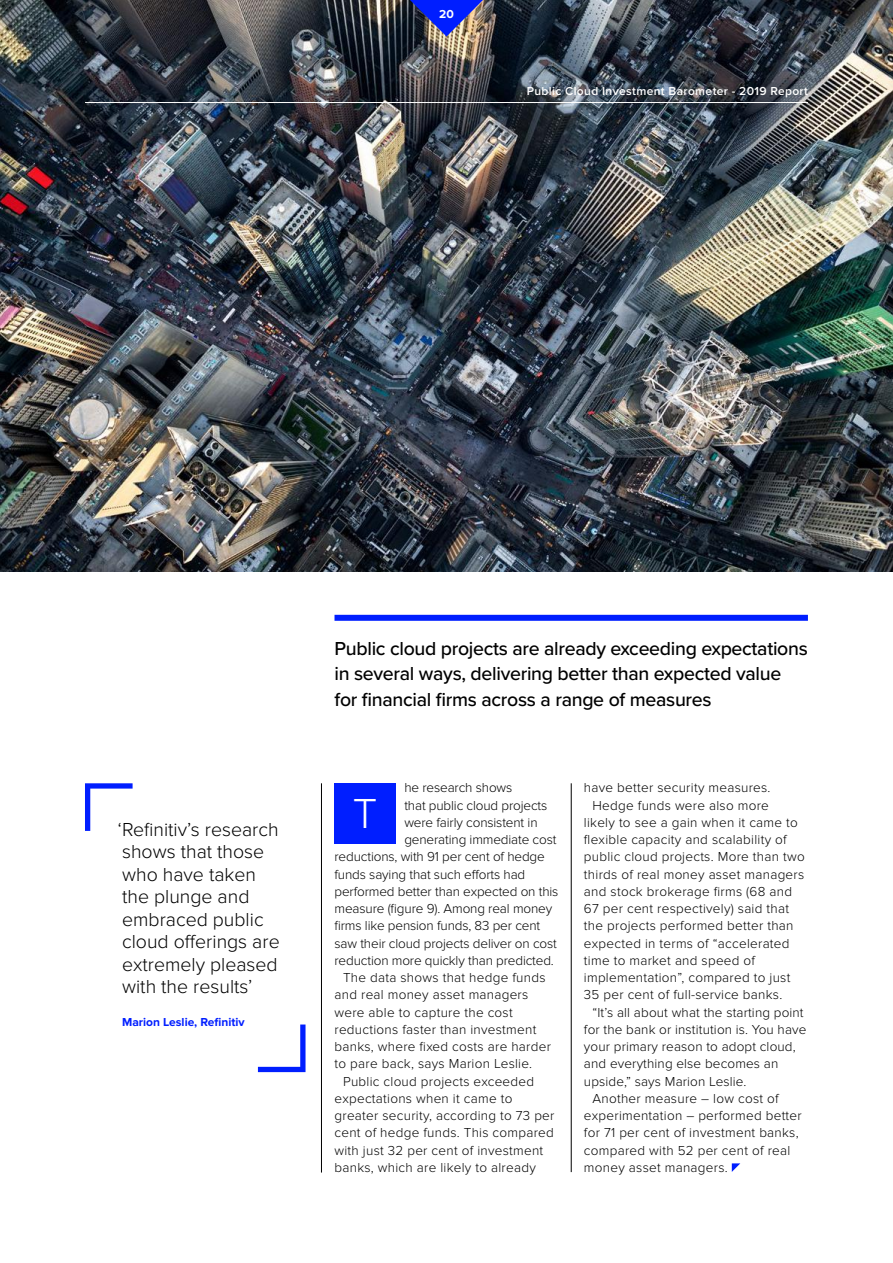
<style>
.page{position:relative;width:893px;height:1263px;background:#fff}
.page>*{position:absolute;margin:0;border:0;box-sizing:border-box;transform-origin:0 0}
.t1{font:300 43.5px "Proxima Nova";color:#fff}
.t2{font:500 19.5px/25.5px "Proxima Nova";letter-spacing:-.015em;color:#000}
.t3{font:300 19.5px/22.5px "Proxima Nova";color:#000}
.t4{font:300 13.5px "Proxima Nova";letter-spacing:.02em;color:#000}
.t5{font:300 13.5px "Proxima Nova";letter-spacing:-.01em;color:#000}
.t6{font:600 12px "Proxima Nova";letter-spacing:.03em;color:#fff}
.t7{font:700 12px "Proxima Nova";color:#001eff}
.t8{font:700 12px "Proxima Nova";color:#fff}
</style>
<div class="page">
<img style="left:0;top:0;width:893px;height:572px">
<svg style="left:410px;top:0;width:73px;height:37px;background:#424ab0"></svg>
<svg style="left:732px;top:1163px;width:8px;height:9px"></svg>
<hr style="left:321px;top:783px;width:1px;height:389px;background:#000">
<hr style="left:571px;top:783px;width:1px;height:389px;background:#000">
<hr style="left:85px;top:102px;width:723px;height:1px;background:#fff">
<div style="left:334px;top:615px;width:474px;height:6px;background:#001eff"></div>
<svg style="left:85px;top:783px;width:48px;height:48px"></svg>
<svg style="left:258px;top:1024px;width:48px;height:48px"></svg>
<div style="left:334px;top:783px;width:62px;height:61px;background:#001eff"></div>
<p class="t8" style="left:439px;top:7px;width:16px">20</p>
<p class="t6" style="left:527px;top:84px;width:283px">Public Cloud Investment Barometer - 2019 Report</p>
<h2 class="t3" style="left:118px;top:818px;width:163px">‘Refinitiv’s research shows that those who have taken the plunge and embraced public cloud offerings are extremely pleased with the results’</h2>
<p class="t7" style="left:122px;top:1015px;width:124px">Marion Leslie, Refinitiv</p>
<h2 class="t2" style="left:334px;top:636px;width:475px">Public cloud projects are already exceeding expectations in several ways, delivering better than expected value for financial firms across a range of measures</h2>
<p class="t5" style="left:404px;top:780px;width:109px">he research shows</p>
<p class="t5" style="left:404px;top:797px;width:144px">that public cloud projects</p>
<p class="t5" style="left:404px;top:815px;width:135px">were fairly consistent in</p>
<p class="t5" style="left:404px;top:832px;width:154px">generating immediate cost</p>
<p class="t5" style="left:334px;top:849px;width:212px">reductions, with 91 per cent of hedge</p>
<p class="t5" style="left:334px;top:866px;width:192px">funds saying that such efforts had</p>
<p class="t5" style="left:334px;top:884px;width:225px">performed better than expected on this</p>
<p class="t5" style="left:334px;top:901px;width:219px">measure (figure 9). Among real money</p>
<p class="t5" style="left:334px;top:918px;width:207px">firms like pension funds, 83 per cent</p>
<p class="t5" style="left:334px;top:935px;width:224px">saw their cloud projects deliver on cost</p>
<p class="t5" style="left:334px;top:953px;width:221px">reduction more quickly than predicted.</p>
<p class="t4" style="left:343px;top:970px;width:204px">The data shows that hedge funds</p>
<p class="t4" style="left:334px;top:987px;width:195px">and real money asset managers</p>
<p class="t4" style="left:334px;top:1004px;width:180px">were able to capture the cost</p>
<p class="t4" style="left:334px;top:1022px;width:203px">reductions faster than investment</p>
<p class="t4" style="left:334px;top:1039px;width:218px">banks, where fixed costs are harder</p>
<p class="t4" style="left:334px;top:1056px;width:199px">to pare back, says Marion Leslie.</p>
<p class="t4" style="left:343px;top:1073px;width:193px">Public cloud projects exceeded</p>
<p class="t4" style="left:334px;top:1091px;width:179px">expectations when it came to</p>
<p class="t4" style="left:334px;top:1108px;width:221px">greater security, according to 73 per</p>
<p class="t4" style="left:334px;top:1125px;width:221px">cent of hedge funds. This compared</p>
<p class="t4" style="left:334px;top:1142px;width:210px">with just 32 per cent of investment</p>
<p class="t4" style="left:334px;top:1160px;width:203px">banks, which are likely to already</p>
<h1 class="t1" style="left:353px;top:789px;width:26px">T</h1>
<p class="t4" style="left:584px;top:780px;width:188px">have better security measures.</p>
<p class="t4" style="left:592px;top:797px;width:178px">Hedge funds were also more</p>
<p class="t4" style="left:584px;top:815px;width:215px">likely to see a gain when it came to</p>
<p class="t4" style="left:584px;top:832px;width:204px">flexible capacity and scalability of</p>
<p class="t4" style="left:584px;top:849px;width:222px">public cloud projects. More than two</p>
<p class="t4" style="left:584px;top:866px;width:222px">thirds of real money asset managers</p>
<p class="t4" style="left:584px;top:884px;width:210px">and stock brokerage firms (68 and</p>
<p class="t4" style="left:584px;top:901px;width:207px">67 per cent respectively) said that</p>
<p class="t4" style="left:584px;top:918px;width:211px">the projects performed better than</p>
<p class="t4" style="left:584px;top:935px;width:207px">expected in terms of “accelerated</p>
<p class="t4" style="left:584px;top:953px;width:173px">time to market and speed of</p>
<p class="t4" style="left:584px;top:970px;width:208px">implementation”, compared to just</p>
<p class="t4" style="left:584px;top:987px;width:200px">35 per cent of full-service banks.</p>
<p class="t4" style="left:592px;top:1004px;width:213px">“It’s all about what the starting point</p>
<p class="t4" style="left:584px;top:1022px;width:224px">for the bank or institution is. You have</p>
<p class="t4" style="left:584px;top:1039px;width:213px">your primary reason to adopt cloud,</p>
<p class="t4" style="left:584px;top:1056px;width:196px">and everything else becomes an</p>
<p class="t4" style="left:584px;top:1073px;width:164px">upside,” says Marion Leslie.</p>
<p class="t4" style="left:592px;top:1091px;width:188px">Another measure – low cost of</p>
<p class="t4" style="left:584px;top:1108px;width:219px">experimentation – performed better</p>
<p class="t4" style="left:584px;top:1125px;width:216px">for 71 per cent of investment banks,</p>
<p class="t4" style="left:584px;top:1142px;width:208px">compared with 52 per cent of real</p>
<p class="t4" style="left:584px;top:1160px;width:145px">money asset managers.</p>
</div>
